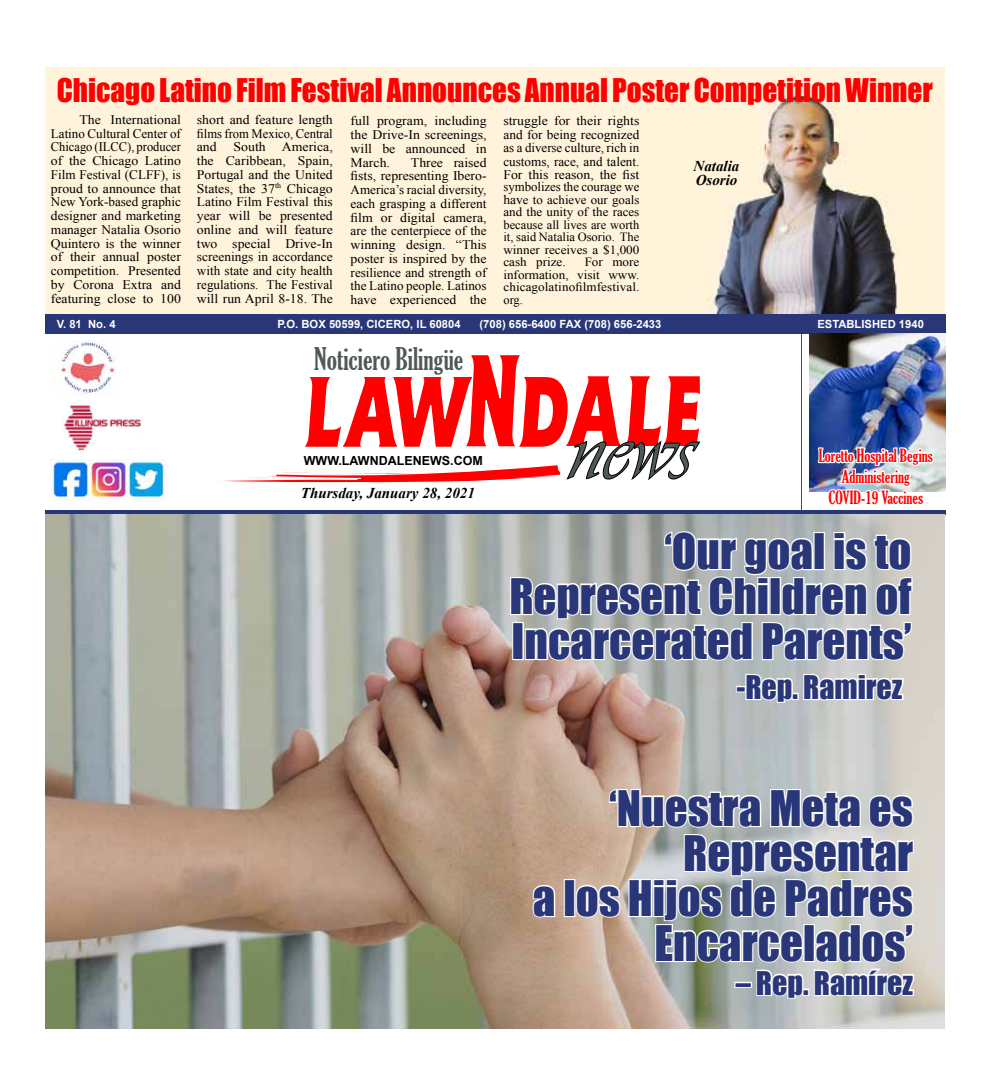
<style>
.page{position:relative;width:990px;height:1080px;background:#fff}
.page>*{position:absolute;margin:0;border:0;box-sizing:border-box;transform-origin:0 0}
.t1{font:90px "Vivaldii";color:#4f5958}
.t2{font:45px/45px "Impact";color:#293678;text-align:justify}
.t3{font:30px "Impact";color:#f00}
.t4{font:30px "Impact";color:#293678}
.t5{font:extra-condensed 30px "Gloucester";color:#4f5958}
.t6{font:extra-condensed 17.5px/21px "Gloucester";color:#f00;text-align:center}
.t7{font:italic 700 15px/13.8px "Times New Roman";color:#000}
.t8{font:13.12px/13.8px "Times New Roman";color:#000;text-align:justify;scale:1.05 1}
.t9{font:12.5px/12.5px "Times New Roman";color:#000;text-align:justify}
.t10{font:12.5px/12.5px "Times New Roman";color:#000;text-align:justify;scale:1.05 1}
.t11{font:700 12.5px "Arial";color:#000}
.t12{font:700 11.25px "Arial";color:#fff}
.s1{font-size:13.12px}
</style>
<div class="page">
<img style="left:63px;top:405px;width:78px;height:46px">
<img style="left:53px;top:341px;width:63px;height:54px">
<img style="left:51px;top:460px;width:114px;height:40px">
<div style="left:46px;top:314px;width:900px;height:20px;background:#293678"></div>
<div style="left:45px;top:510px;width:900px;height:5px;background:#293678"></div>
<div style="left:45px;top:68px;width:900px;height:246px;background:#fff4db"></div>
<hr style="left:801px;top:335px;width:1px;height:176px;background:#f00">
<img style="left:809px;top:334px;width:137px;height:158px">
<img style="left:702px;top:96px;width:196px;height:218px">
<img style="left:45px;top:515px;width:900px;height:514px">
<svg style="left:211px;top:346px;width:725px;height:317px"></svg>
<div style="left:736px;top:686px;width:10px;height:6px;border:2px solid #fff"></div>
<svg style="left:742px;top:672px;width:163px;height:32px"></svg>
<svg style="left:531px;top:883px;width:26px;height:36px"></svg>
<div style="left:564px;top:879px;width:11px;height:38px;border:2px solid #fff"></div>
<svg style="left:574px;top:764px;width:341px;height:236px"></svg>
<h3 class="t3" style="left:57px;top:67px;width:878px">Chicago Latino Film Festival Announces Annual Poster Competition Winner</h3>
<p class="t8" style="left:503px;top:113px;width:131px">struggle for their rights and for being recognized as a diverse culture, rich in customs, race, and talent.</p>
<p class="t8" style="left:503px;top:168px;width:131px;line-height:12.5px">For this reason, the fist symbolizes the courage we</p>
<p class="t9" style="left:503px;top:193px;width:137px"><span class="s1">hav</span>e to achieve our goals and the unity of the races because all lives are worth it, said Natalia Osorio. The winner receives a $1,000 cash prize.</p>
<p class="t8" style="left:51px;top:112px;width:125px;text-indent:29px">The International Latino Cultural Center of Chicago (ILCC), producer of the Chicago Latino Film Festival (CLFF), is proud to announce that New York-based graphic designer and marketing manager Natalia Osorio Quintero is the winner of their annual poster competition. Presented by Corona Extra and featuring close to 100</p>
<p class="t8" style="left:197px;top:113px;width:131px">short and feature length films from Mexico, Central and</p>
<p class="t8" style="left:351px;top:114px;width:131px">full program, including the Drive-In screenings, will be announced in March.</p>
<p class="t8" style="left:197px;top:140px;width:131px;text-indent:37px">South America, the Caribbean, Spain, Portugal and the United States, the 37<sup>th</sup> Chicago Latino Film Festival this year will be presented online and will feature two special Drive-In screenings in accordance with state and city health regulations. The Festival will run April 8-18. The</p>
<p class="t8" style="left:351px;top:155px;width:131px;text-indent:60px">Three raised fists, representing Ibero-America’s racial diversity, each grasping a different film or digital camera, are the centerpiece of the winning design. “This poster is inspired by the resilience and strength of the Latino people. Latinos have experienced the</p>
<p class="t7" style="left:694px;top:159px;width:47px">Natalia<br>Osorio</p>
<p class="t10" style="left:503px;top:256px;width:131px;text-indent:81px">For more information, visit www. chicagolatinofilmfestival. org.</p>
<p class="t12" style="left:57px;top:316px;width:60px">V. 81 No. 4</p>
<p class="t12" style="left:277px;top:316px;width:185px">P.O. BOX 50599, CICERO, IL 60804</p>
<p class="t12" style="left:480px;top:316px;width:183px">(708) 656-6400 FAX (708) 656-2433</p>
<p class="t12" style="left:817px;top:316px;width:108px">ESTABLISHED 1940</p>
<h3 class="t5" style="left:314px;top:341px;width:150px">Noticiero Bilingüe</h3>
<p class="t11" style="left:304px;top:452px;width:181px">WWW.LAWNDALENEWS.COM</p>
<p class="t7" style="left:301px;top:485px;width:176px">Thursday, January 28, 2021</p>
<h1 class="t1" style="left:568px;top:397px;width:126px">news</h1>
<h3 class="t6" style="left:819px;top:445px;width:115px">Loretto Hospital Begins<br>Administering<br>COVID-19 Vaccines</h3>
<h2 class="t2" style="left:509px;top:528px;width:404px;text-indent:155px">‘Our goal is to Represent Children of Incarcerated Parents’</h2>
<h3 class="t4" style="left:737px;top:664px;width:167px">-Rep. Ramirez</h3>
<h2 class="t2" style="left:533px;top:785px;width:382px;text-align:right">‘Nuestra Meta es<br>Representar<br>a los Hijos de Padres<br>Encarcelados’</h2>
<h3 class="t4" style="left:736px;top:960px;width:179px">– Rep. Ramírez</h3>
</div>
